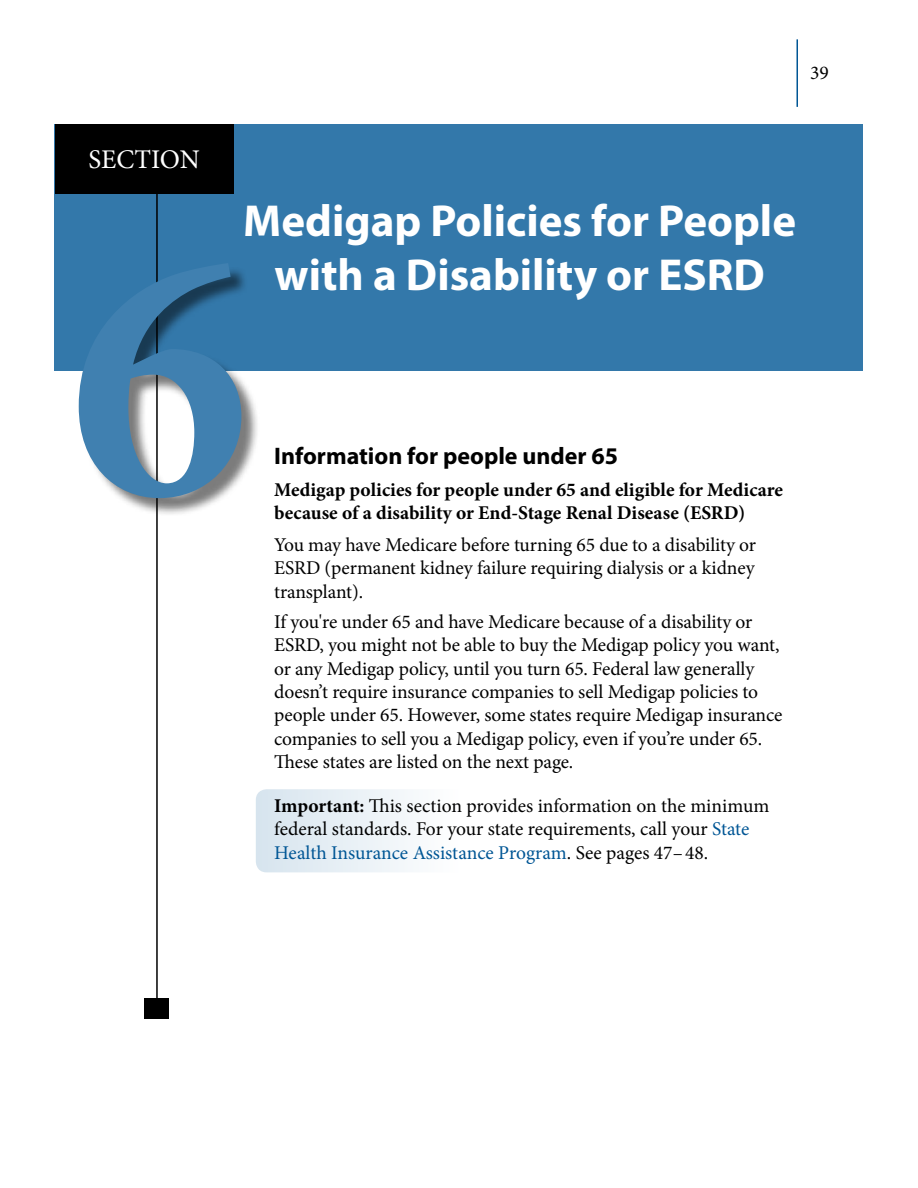
<style>
.page{position:relative;width:918px;height:1188px;background:#fff}
.page>*{position:absolute;margin:0;border:0;box-sizing:border-box;transform-origin:0 0}
.t1{font:700 360px "Minion Pro";color:#4080b0}
.Section_Header{font:700 45px/54px "Myriad Pro";color:#fff;text-align:center}
.t2{font:27px "Minion Pro";letter-spacing:-.005em;color:#fff}
.Heading_2{font:700 24px "Myriad Pro";color:#000}
.Body_Text_13{font:19.5px/23.4px "Minion Pro";letter-spacing:-.005em;color:#000}
.t3{font:700 19.5px/23.4px "Minion Pro";color:#000}
.s1{font-weight:700}
.s2{color:#005695}
</style>
<div class="page">
<div style="left:55px;top:124px;width:808px;height:247px;background:#3378aa"></div>
<hr style="left:156px;top:178px;width:2px;height:824px;background:#000">
<div style="left:55px;top:124px;width:179px;height:70px;background:#000"></div>
<div style="left:144px;top:998px;width:24px;height:21px;background:#000"></div>
<hr style="left:796px;top:39px;width:2px;height:68px;background:#005695">
<svg style="left:256px;top:789px;width:152px;height:83px"></svg>
<div style="left:82px;top:266px;width:178px;height:251px;background:#000;opacity:.52"></div>
<p class="Body_Text_13" style="left:810px;top:61px;width:20px">39</p>
<h3 class="t2" style="left:89px;top:142px;width:113px">SECTION</h3>
<h1 class="Section_Header" style="left:243px;top:192px;width:554px">Medigap Policies for People with a Disability or ESRD</h1>
<h1 class="t1" style="left:69px;top:125px;width:181px">6</h1>
<h2 class="Heading_2" style="left:274px;top:441px;width:345px">Information for people under 65</h2>
<p class="t3" style="left:274px;top:478px;width:510px">Medigap policies for people under 65 and eligible for Medicare because of a disability or End-Stage Renal Disease (ESRD)</p>
<p class="Body_Text_13" style="left:274px;top:533px;width:484px;text-align:justify">You may have Medicare before turning 65 due to a disability or ESRD (permanent kidney failure requiring dialysis or a kidney transplant).</p>
<p class="Body_Text_13" style="left:274px;top:610px;width:510px">If you're under 65 and have Medicare because of a disability or ESRD, you might not be able to buy the Medigap policy you want, or any Medigap policy, until you turn 65. Federal law generally doesn’t require insurance companies to sell Medigap policies to people under 65. However, some states require Medigap insurance companies to sell you a Medigap policy, even if you’re under 65.<br>These states are listed on the next page.</p>
<p class="Body_Text_13" style="left:274px;top:794px;width:497px"><span class="s1">Important:</span> This section provides information on the minimum federal standards. For your state requirements, call your <span class="s2">State<br>Health Insurance Assistance Program</span>. See pages 47–48.</p>
</div>
